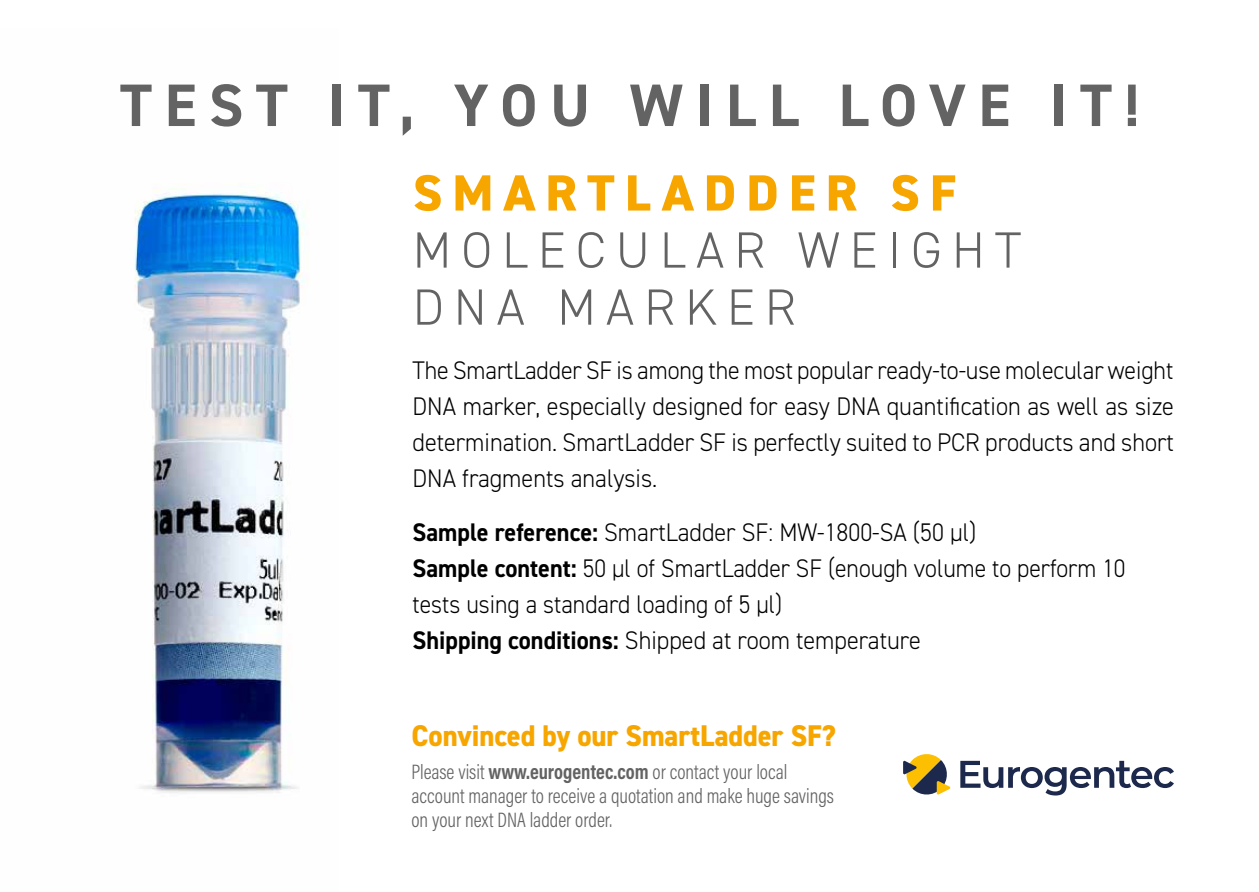
<style>
.page{position:relative;width:1259px;height:892px;background:#fff}
.page>*{position:absolute;margin:0;border:0;box-sizing:border-box;transform-origin:0 0}
.t1{font:700 60px "DIN2014";letter-spacing:.21em;color:#646363}
.t2{font:300 51px/57px "DIN2014";letter-spacing:.2em;color:#646363}
.t3{font:800 51px "DIN2014";letter-spacing:.2em;color:#f7a600}
.t4{font:800 30px "DIN2014";color:#f7a600;scale:.95 1}
.t5{font:300 25.5px/36px "DIN2014";color:#000;text-align:justify;scale:.94 1}
.t6{font:300 25.5px/36px "DIN2014";color:#000;scale:.95 1}
.t7{font:300 21px/24px "Acumin Pro Cond";color:#646363;scale:.95 1}
.s1{font-weight:700}
</style>
<div class="page">
<img style="left:134px;top:187px;width:174px;height:606px">
<svg style="left:960px;top:760px;width:214px;height:35px"></svg>
<svg style="left:903px;top:754px;width:47px;height:41px"></svg>
<h1 class="t1" style="left:120px;top:65px;width:1021px">TEST IT, YOU WILL LOVE IT!</h1>
<h2 class="t3" style="left:413px;top:159px;width:545px">SMARTLADDER SF</h2>
<h2 class="t2" style="left:413px;top:221px;width:610px">MOLECULAR WEIGHT<br>DNA MARKER</h2>
<p class="t5" style="left:412px;top:352px;width:811px">The SmartLadder SF is among the most popular ready-to-use molecular weight DNA marker, especially designed for easy DNA quantification as well as size determination. SmartLadder SF is perfectly suited to PCR products and short DNA fragments analysis.</p>
<p class="t6" style="left:412px;top:514px;width:752px"><span class="s1">Sample reference:</span> SmartLadder SF: MW-1800-SA (50 μl)<br><span class="s1">Sample content:</span> 50 μl of SmartLadder SF (enough volume to perform 10 tests using a standard loading of 5 μl)<br><span class="s1">Shipping conditions:</span> Shipped at room temperature</p>
<p class="t4" style="left:411px;top:715px;width:448px">Convinced by our SmartLadder SF?</p>
<p class="t7" style="left:411px;top:758px;width:446px">Please visit <span class="s1">www.eurogentec.com</span> or contact your local account manager to receive a quotation and make huge savings on your next DNA ladder order.</p>
</div>
